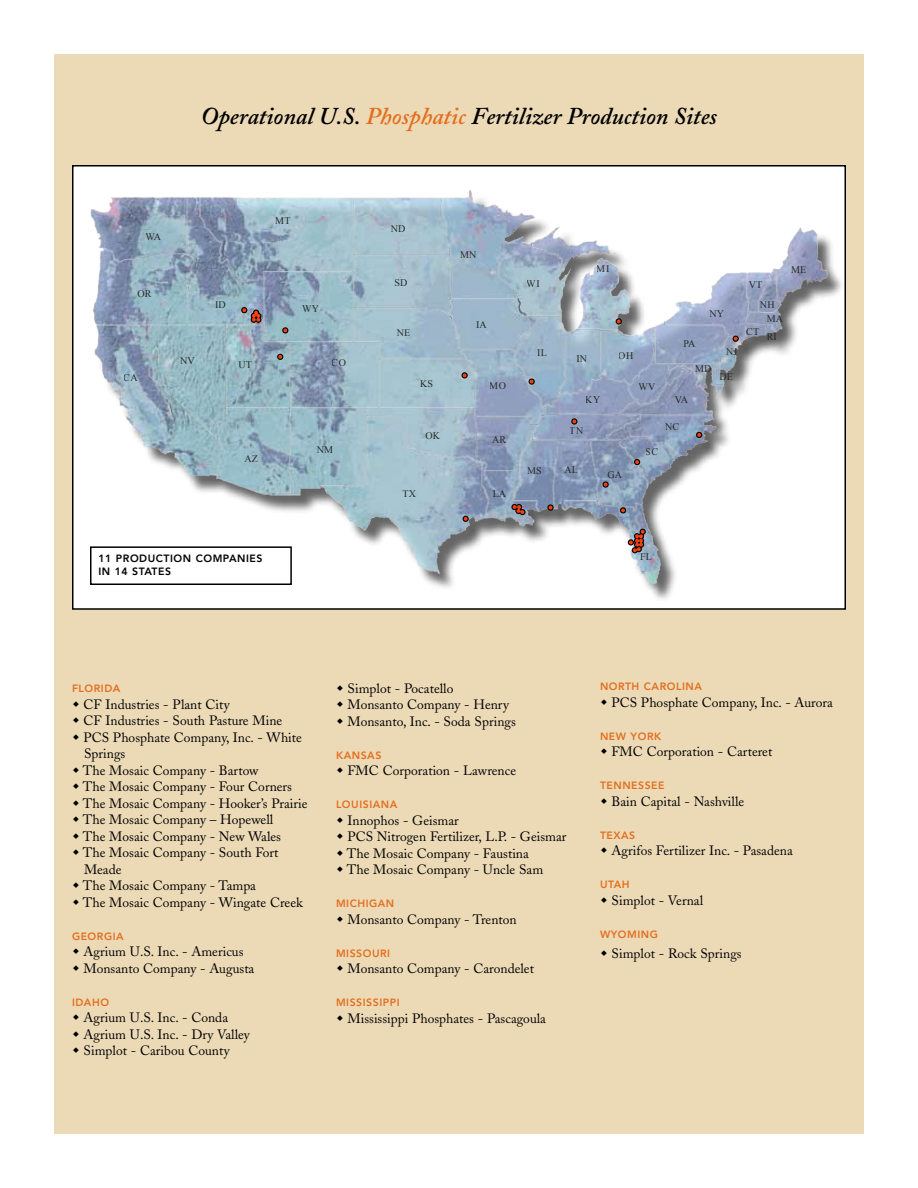
<style>
.page{position:relative;width:918px;height:1188px;background:#fff}
.page>*{position:absolute;margin:0;border:0;box-sizing:border-box;transform-origin:0 0}
.t1{font:24px "Adobe Caslon Semibold Italic Os F";color:#000}
.t2{font:13.5px/16.5px "Adobe Caslon";color:#000}
.t3{font:800 10.5px "Avenir";letter-spacing:.05em;color:#e36f1e}
.t4{font:800 10.5px/13.5px "Avenir";letter-spacing:.05em;color:#000}
.t5{font:10.05px/20.2px "Times New Roman";letter-spacing:.01em;color:#272a2a}
.s1{color:#e36f1e}
</style>
<div class="page">
<div style="left:54px;top:54px;width:810px;height:1080px;background:#ecdab7"></div>
<div style="left:73px;top:166px;width:772px;height:443px;background:#fff"></div>
<img style="left:90px;top:191px;width:738px;height:394px">
<img style="left:97px;top:197px;width:683px;height:321px">
<svg style="left:241px;top:307px;width:498px;height:246px;background:#a6b7c6"></svg>
<div style="left:90px;top:546px;width:202px;height:39px;border:2px solid #000"></div>
<h1 class="t1" style="left:201px;top:103px;width:518px">Operational U.S. <span class="s1">Phosphatic</span> Fertilizer Production Sites</h1>
<p class="t5" style="left:145px;top:226px;width:17px">WA</p>
<p class="t5" style="left:137px;top:283px;width:16px">OR</p>
<p class="t5" style="left:124px;top:368px;width:16px">CA</p>
<p class="t5" style="left:180px;top:351px;width:16px">NV</p>
<p class="t5" style="left:275px;top:211px;width:17px">MT</p>
<p class="t5" style="left:215px;top:295px;width:12px">ID</p>
<p class="t5" style="left:302px;top:299px;width:18px">WY</p>
<p class="t5" style="left:238px;top:355px;width:15px">UT</p>
<p class="t5" style="left:332px;top:352px;width:16px">CO</p>
<p class="t5" style="left:245px;top:448px;width:15px">AZ</p>
<p class="t5" style="left:317px;top:440px;width:18px">NM</p>
<p class="t4" style="left:99px;top:551px;width:165px">11 PRODUCTION COMPAN IES<br>IN 14 STATES</p>
<p class="t5" style="left:391px;top:218px;width:16px">ND</p>
<p class="t5" style="left:460px;top:245px;width:18px">MN</p>
<p class="t5" style="left:597px;top:258px;width:14px">MI</p>
<p class="t5" style="left:791px;top:259px;width:17px">ME</p>
<p class="t5" style="left:394px;top:272px;width:14px">SD</p>
<p class="t5" style="left:397px;top:323px;width:15px">NE</p>
<p class="t5" style="left:420px;top:374px;width:14px">KS</p>
<p class="t5" style="left:476px;top:315px;width:12px">IA</p>
<p class="t5" style="left:490px;top:376px;width:18px">MO</p>
<p class="t5" style="left:527px;top:273px;width:14px">WI</p>
<p class="t5" style="left:537px;top:342px;width:11px">IL</p>
<p class="t5" style="left:576px;top:348px;width:12px">IN</p>
<p class="t5" style="left:619px;top:346px;width:16px">OH</p>
<p class="t5" style="left:639px;top:376px;width:18px">WV</p>
<p class="t5" style="left:710px;top:303px;width:16px">NY</p>
<p class="t5" style="left:683px;top:333px;width:14px">PA</p>
<p class="t5" style="left:695px;top:359px;width:18px">MD</p>
<p class="t5" style="left:726px;top:342px;width:13px">NJ</p>
<p class="t5" style="left:719px;top:366px;width:15px">DE</p>
<p class="t5" style="left:760px;top:274px;width:16px;text-indent:-11px">VT<br>NH</p>
<p class="t5" style="left:767px;top:310px;width:18px;line-height:17.4px">MA<br>RI</p>
<p class="t5" style="left:746px;top:321px;width:14px">CT</p>
<p class="t5" style="left:586px;top:390px;width:16px">KY</p>
<p class="t5" style="left:675px;top:390px;width:15px">VA</p>
<p class="t5" style="left:426px;top:426px;width:16px">OK</p>
<p class="t5" style="left:492px;top:429px;width:16px">AR</p>
<p class="t5" style="left:570px;top:420px;width:15px">TN</p>
<p class="t5" style="left:665px;top:416px;width:16px">NC</p>
<p class="t5" style="left:646px;top:442px;width:14px">SC</p>
<p class="t5" style="left:527px;top:460px;width:16px">MS</p>
<p class="t5" style="left:565px;top:459px;width:15px">AL</p>
<p class="t5" style="left:607px;top:464px;width:16px">GA</p>
<p class="t5" style="left:402px;top:483px;width:15px">TX</p>
<p class="t5" style="left:493px;top:483px;width:15px">LA</p>
<p class="t5" style="left:640px;top:546px;width:13px">FL</p>
<p class="t3" style="left:72px;top:682px;width:50px">FLORIDA</p>
<p class="t2" style="left:83px;top:696px;width:226px">CF Industries - Plant City<br>CF Industries - South Pasture Mine<br>PCS Phosphate Company, Inc. - White<br>Springs<br>The Mosaic Company - Bartow<br>The Mosaic Company - Four Corners<br>The Mosaic Company - Hooker’s Prairie<br>The Mosaic Company – Hopewell<br>The Mosaic Company - New Wales<br>The Mosaic Company - South Fort<br>Meade<br>The Mosaic Company - Tampa<br>The Mosaic Company - Wingate Creek</p>
<p class="t3" style="left:72px;top:930px;width:53px">GEORGIA</p>
<p class="t2" style="left:84px;top:944px;width:172px">Agrium U.S. Inc. - Americus<br>Monsanto Company - Augusta</p>
<p class="t3" style="left:72px;top:996px;width:39px">IDAHO</p>
<p class="t2" style="left:84px;top:1010px;width:168px">Agrium U.S. Inc. - Conda<br>Agrium U.S. Inc. - Dry Valley<br>Simplot - Caribou County</p>
<p class="t2" style="left:348px;top:680px;width:170px">Simplot - Pocatello<br>Monsanto Company - Henry<br>Monsanto, Inc. - Soda Springs</p>
<p class="t3" style="left:336px;top:749px;width:47px">KAN SAS</p>
<p class="t2" style="left:348px;top:763px;width:170px">FMC Corporation - Lawrence</p>
<p class="t3" style="left:336px;top:799px;width:63px">LOUISIANA</p>
<p class="t2" style="left:347px;top:812px;width:221px">Innophos - Geismar<br>PCS Nitrogen Fertilizer, L.P. - Geismar<br>The Mosaic Company - Faustina<br>The Mosaic Company - Uncle Sam</p>
<p class="t3" style="left:336px;top:898px;width:57px">M ICHIGAN</p>
<p class="t2" style="left:348px;top:911px;width:171px">Monsanto Company - Trenton</p>
<p class="t3" style="left:336px;top:947px;width:56px">M ISSOURI</p>
<p class="t2" style="left:348px;top:961px;width:188px">Monsanto Company - Carondelet</p>
<p class="t3" style="left:336px;top:997px;width:65px">M ISSISSIPPI</p>
<p class="t2" style="left:348px;top:1010px;width:200px">Mississippi Phosphates - Pascagoula</p>
<p class="t3" style="left:600px;top:681px;width:104px">NORTH CAROLINA</p>
<p class="t2" style="left:612px;top:694px;width:223px">PCS Phosphate Company, Inc. - Aurora</p>
<p class="t3" style="left:600px;top:730px;width:63px">NEW YORK</p>
<p class="t2" style="left:612px;top:744px;width:162px">FMC Corporation - Carteret</p>
<p class="t3" style="left:600px;top:780px;width:66px">TENN ESSEE</p>
<p class="t2" style="left:612px;top:793px;width:134px">Bain Capital - Nashville</p>
<p class="t3" style="left:600px;top:829px;width:37px">TEXAS</p>
<p class="t2" style="left:612px;top:843px;width:183px">Agrifos Fertilizer Inc. - Pasadena</p>
<p class="t3" style="left:600px;top:879px;width:31px">UTAH</p>
<p class="t2" style="left:612px;top:892px;width:93px">Simplot - Vernal</p>
<p class="t3" style="left:600px;top:928px;width:59px">WYOMING</p>
<p class="t2" style="left:612px;top:945px;width:132px">Simplot - Rock Springs</p>
</div>
